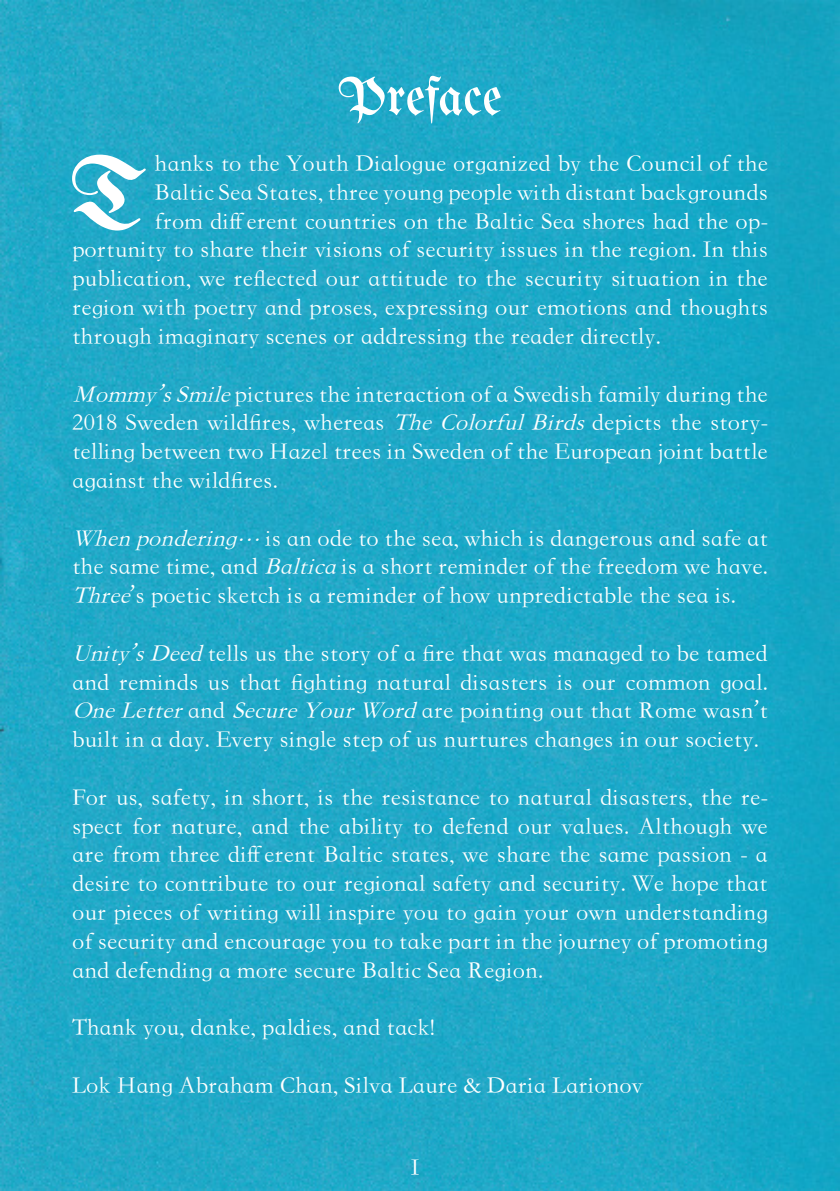
<style>
.page{position:relative;width:840px;height:1191px;background:#fff}
.page>*{position:absolute;margin:0;border:0;box-sizing:border-box;transform-origin:0 0}
.t1{font:105px "Unifraktur Maguntia";color:#fff}
.heading{font:54px "Unifraktur Maguntia";color:#fff}
.t2{font:24px/28.8px "ST Kaiti";color:#fff;text-align:justify}
.s1{font-style:italic}
</style>
<div class="page">
<img style="left:0;top:0;width:839px;height:1191px">
<p class="heading" style="left:338px;top:64px;width:165px">Preface</p>
<p class="t1" style="left:69px;top:132px;width:80px">T</p>
<p class="t2" style="left:154px;top:149px;width:614px">hanks to the Youth Dialogue organized by the Council of the</p>
<p class="t2" style="left:154px;top:178px;width:614px">Baltic Sea States, three young people with distant backgrounds</p>
<p class="t2" style="left:154px;top:207px;width:614px">from different countries on the Baltic Sea shores had the op-</p>
<p class="t2" style="left:72px;top:236px;width:697px">portunity to share their visions of security issues in the region. In this</p>
<p class="t2" style="left:72px;top:264px;width:697px">publication, we reflected our attitude to the security situation in the</p>
<p class="t2" style="left:72px;top:293px;width:697px">region with poetry and proses, expressing our emotions and thoughts</p>
<p class="t2" style="left:72px;top:322px;width:587px">through imaginary scenes or addressing the reader directly.</p>
<p class="t2" style="left:72px;top:380px;width:697px"><span class="s1">Mommy’sSmile</span>pictures the interaction of a Swedish family during the 2018 Sweden wildfires, whereas <span class="s1">TheColorfulBirds</span>depicts the story&shy;telling between two Hazel trees in Sweden of the European joint battle against the wildfires.</p>
<p class="t2" style="left:72px;top:524px;width:697px"><span class="s1">Whenpondering…</span> is an ode to the sea, which is dangerous and safe at the same time, and <span class="s1">Baltica</span>is a short reminder of the freedom we have.<br><span class="s1">Three</span>’s poetic sketch is a reminder of how unpredictable the sea is.</p>
<p class="t2" style="left:72px;top:639px;width:697px"><span class="s1">Unity’sDeed</span>tells us the story of a fire that was managed to be tamed and reminds us that fighting natural disasters is our common goal.<br><span class="s1">OneLetter</span>and <span class="s1">SecureYourWord</span>are pointing out that Rome wasn’t built in a day. Every single step of us nurtures changes in our society.</p>
<p class="t2" style="left:72px;top:783px;width:697px">For us, safety, in short, is the resistance to natural disasters, the re&shy;spect for nature, and the ability to defend our values. Although we are from three different Baltic states, we share the same passion - a desire to contribute to our regional safety and security. We hope that our pieces of writing will inspire you to gain your own understanding of security and encourage you to take part in the journey of promoting and defending a more secure Baltic Sea Region.</p>
<p class="t2" style="left:72px;top:1013px;width:364px">Thank you, danke, paldies, and tack!</p>
<p class="t2" style="left:72px;top:1071px;width:572px">Lok Hang Abraham Chan, Silva Laure &amp; Daria Larionov</p>
<p class="t2" style="left:410px;top:1153px;width:10px">I</p>
</div>
